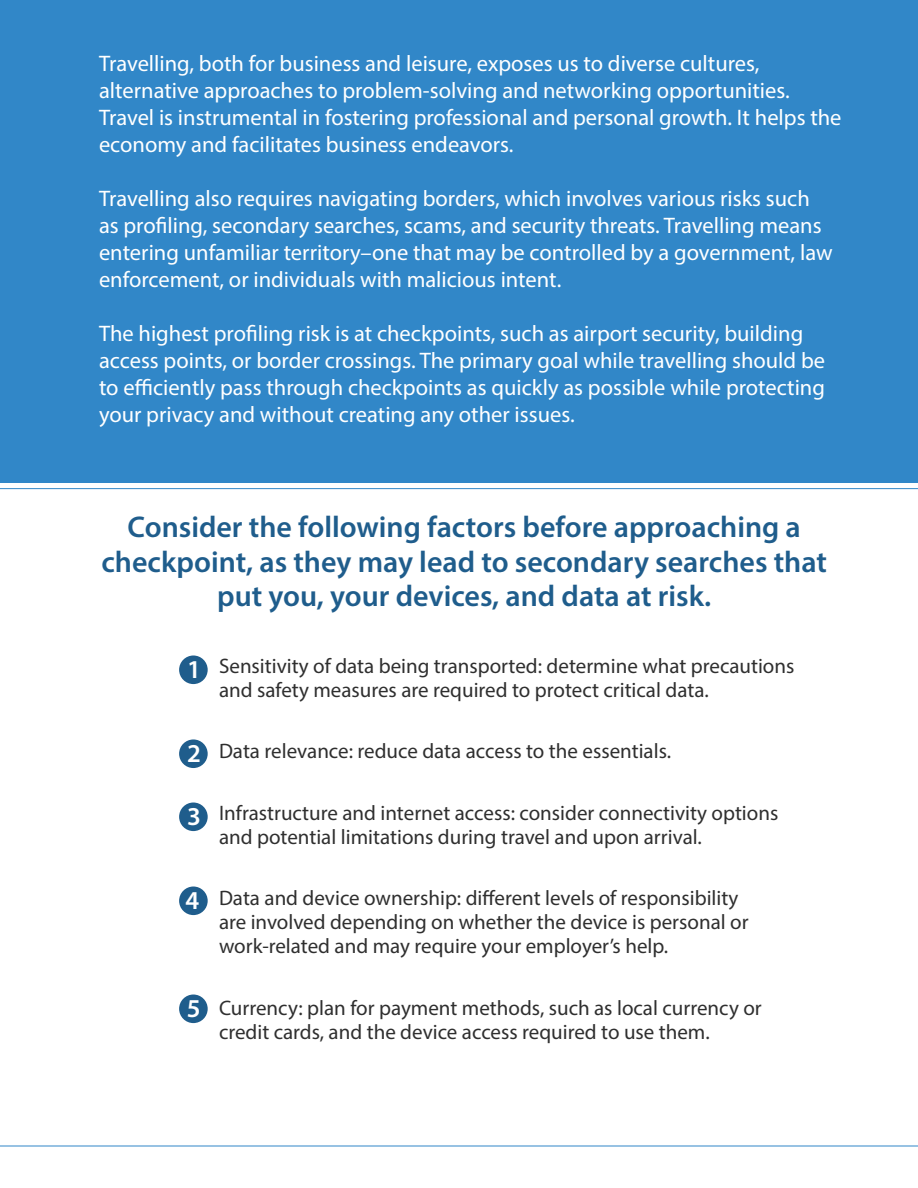
<style>
.page{position:relative;width:918px;height:1188px;background:#fff}
.page>*{position:absolute;margin:0;border:0;box-sizing:border-box;transform-origin:0 0}
.t1{font:600 30px/34.5px "Myriad Pro";color:#1f5d8c;text-align:center}
.t2{font:600 25.8px "Myriad Pro";color:#fff}
.Body{font:22.5px/27px "Myriad Pro";color:#fff}
.Body-2{font:21px/24px "Myriad Pro";color:#2f2f2f}
</style>
<div class="page">
<hr style="left:0;top:1146px;width:918px;height:1px;background:#3187c8">
<hr style="left:0;top:488px;width:918px;height:1px;background:#3187c8">
<div style="left:0;top:0;width:918px;height:482px;background:#3187c8"></div>
<div style="left:179px;top:656px;width:29px;height:28px;background:#1f5d8c;border-radius:50%"></div>
<div style="left:179px;top:739px;width:29px;height:29px;background:#1f5d8c;border-radius:50%"></div>
<div style="left:179px;top:803px;width:29px;height:28px;background:#1f5d8c;border-radius:50%"></div>
<div style="left:179px;top:887px;width:29px;height:28px;background:#1f5d8c;border-radius:50%"></div>
<div style="left:179px;top:995px;width:29px;height:28px;background:#1f5d8c;border-radius:50%"></div>
<p class="Body" style="left:99px;top:49px;width:744px">Travelling, both for business and leisure, exposes us to diverse cultures, alternative approaches to problem-solving and networking opportunities.<br>Travel is instrumental in fostering professional and personal growth. It helps the economy and facilitates business endeavors.</p>
<p class="Body" style="left:99px;top:184px;width:735px">Travelling also requires navigating borders, which involves various risks such as profiling, secondary searches, scams, and security threats. Travelling means entering unfamiliar territory–one that may be controlled by a government, law enforcement, or individuals with malicious intent.</p>
<p class="Body" style="left:99px;top:319px;width:728px">The highest profiling risk is at checkpoints, such as airport security, building access points, or border crossings. The primary goal while travelling should be to efficiently pass through checkpoints as quickly as possible while protecting your privacy and without creating any other issues.</p>
<p class="t1" style="left:101px;top:509px;width:727px">Consider the following factors before approaching a checkpoint, as they may lead to secondary searches that put you, your devices, and data at risk.</p>
<p class="t2" style="left:187px;top:653px;width:15px">1</p>
<p class="Body-2" style="left:219px;top:653px;width:577px">Sensitivity of data being transported: determine what precautions and safety measures are required to protect critical data.</p>
<p class="t2" style="left:187px;top:737px;width:15px">2</p>
<p class="Body-2" style="left:219px;top:739px;width:454px">Data relevance: reduce data access to the essentials.</p>
<p class="t2" style="left:187px;top:800px;width:15px">3</p>
<p class="Body-2" style="left:219px;top:800px;width:561px">Infrastructure and internet access: consider connectivity options and potential limitations during travel and upon arrival.</p>
<p class="t2" style="left:185px;top:884px;width:15px">4</p>
<p class="Body-2" style="left:219px;top:886px;width:531px">Data and device ownership: different levels of responsibility are involved depending on whether the device is personal or work-related and may require your employer’s help.</p>
<p class="t2" style="left:187px;top:992px;width:15px">5</p>
<p class="Body-2" style="left:219px;top:995px;width:544px">Currency: plan for payment methods, such as local currency or credit cards, and the device access required to use them.</p>
</div>
